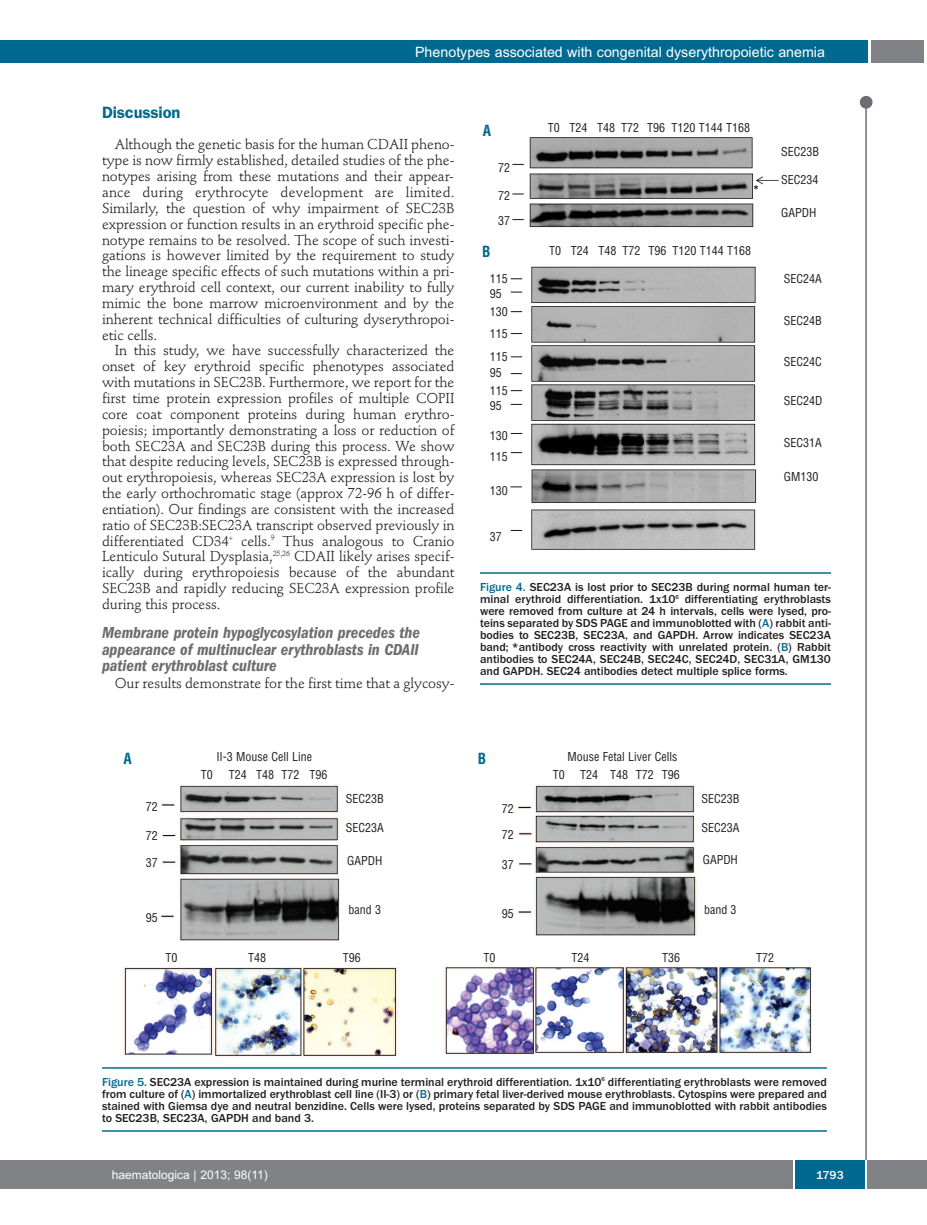
<style>
.page{position:relative;width:927px;height:1225px;background:#fff}
.page>*{position:absolute;margin:0;border:0;box-sizing:border-box;transform-origin:0 0}
.t1{font:italic 600 condensed 16.5px/16.5px "Franklin Gothic";color:#6c6d70;text-align:justify}
.t2{font:600 16.5px "Franklin Gothic";letter-spacing:-.01em;color:#006991}
.t3{font:700 condensed 15px "Helvetica";color:#006991}
.t4{font:14.25px/15.9px "Stempel Schneidler";letter-spacing:-.005em;color:#231f20;text-align:justify}
.t5{font:14.25px "Arial";color:#fff}
.t6{font:500 12px/12px "Franklin Gothic";color:#231f20;text-align:justify}
.t7{font:condensed 12px/22.5px "Helvetica";color:#231f20}
.t8{font:12px "Arial";color:#fff}
.t9{font:500 12px "Franklin Gothic";color:#fff}
.s1{color:#006991}
</style>
<div class="page">
<div style="left:860px;top:96px;width:12px;height:13px;background:#6c6d70;border-radius:50%"></div>
<hr style="left:865px;top:98px;width:2px;height:1062px;background:#6c6d70">
<div style="left:871px;top:40px;width:52px;height:22px;background:#808285"></div>
<div style="left:18px;top:40px;width:849px;height:22px;background:#006991"></div>
<div style="left:17px;top:1160px;width:910px;height:28px;background:#808285"></div>
<div style="left:795px;top:1160px;width:70px;height:28px;background:#006991"></div>
<hr style="left:793px;top:1160px;width:2px;height:28px;background:#fff">
<hr style="left:865px;top:1160px;width:2px;height:28px;background:#fff">
<div style="left:0;top:40px;width:19px;height:22px;background:#006991"></div>
<div style="left:0;top:1160px;width:18px;height:28px;background:#808285"></div>
<img style="left:122px;top:784px;width:690px;height:274px">
<hr style="left:102px;top:1067px;width:725px;height:1px;background:#006991">
<hr style="left:102px;top:1130px;width:725px;height:1px;background:#006991">
<img style="left:510px;top:137px;width:269px;height:413px">
<hr style="left:480px;top:572px;width:351px;height:2px;background:#006991">
<hr style="left:480px;top:683px;width:351px;height:2px;background:#006991">
<p class="t5" style="left:415px;top:44px;width:411px">Phenotypes associated with congenital dyserythropoietic anemia</p>
<p class="t2" style="left:102px;top:106px;width:80px">Discussion</p>
<p class="t4" style="left:102px;top:138px;width:354px;text-indent:13px">Although the genetic basis for the human CDAII pheno&shy;type is now firmly established, detailed studies of the phe&shy;notypes arising from these mutations and their appear&shy;ance during erythrocyte development are limited.<br>Similarly, the question of why impairment of SEC23B expression or function results in an erythroid specific phe&shy;notype remains to be resolved. The scope of such investi&shy;gations is however limited by the requirement to study the lineage specific effects of such mutations within a pri&shy;mary erythroid cell context, our current inability to fully mimic the bone marrow microenvironment and by the inherent technical difficulties of culturing dyserythropoi&shy;etic cells.</p>
<p class="t4" style="left:102px;top:344px;width:354px;text-indent:13px">In this study, we have successfully characterized the onset of key erythroid specific phenotypes associated with mutations in SEC23B. Furthermore, we report for the first time protein expression profiles of multiple COPII core coat component proteins during human erythro&shy;poiesis; importantly demonstrating a loss or reduction of both SEC23A and SEC23B during this process. We show that despite reducing levels, SEC23B is expressed through&shy;out erythropoiesis, whereas SEC23A expression is lost by the early orthochromatic stage (approx 72-96 h of differ&shy;entiation). Our findings are consistent with the increased ratio of SEC23B:SEC23A transcript observed previously in differentiated CD34<sup>+</sup> cells.<sup>9</sup> Thus analogous to Cranio Lenticulo Sutural Dysplasia,<sup>25,26</sup> CDAII likely arises specif&shy;ically during erythropoiesis because of the abundant SEC23B and rapidly reducing SEC23A expression profile during this process.</p>
<p class="t1" style="left:102px;top:625px;width:319px">Membrane protein hypoglycosylation precedes the appearance of multinuclear erythroblasts in CDAII patient erythroblast culture</p>
<p class="t4" style="left:115px;top:677px;width:341px">Our results demonstrate for the first time that a glycosy-</p>
<p class="t3" style="left:483px;top:122px;width:10px">A</p>
<p class="t7" style="left:548px;top:116px;width:204px">T0 T24 T48 T72 T96 T120 T144 T168</p>
<p class="t7" style="left:498px;top:156px;width:13px">72</p>
<p class="t7" style="left:498px;top:184px;width:13px;line-height:24.9px">72<br>37</p>
<p class="t7" style="left:781px;top:140px;width:39px">SEC23B</p>
<p class="t7" style="left:781px;top:169px;width:39px">SEC234</p>
<p class="t7" style="left:781px;top:201px;width:37px">GAPDH</p>
<p class="t3" style="left:482px;top:243px;width:10px">B</p>
<p class="t7" style="left:549px;top:240px;width:204px">T0 T24 T48 T72 T96 T120 T144 T168</p>
<p class="t7" style="left:490px;top:272px;width:19px;line-height:14.4px">115<br>95</p>
<p class="t7" style="left:490px;top:300px;width:19px;text-align:justify">130<br>115<br>115</p>
<p class="t7" style="left:490px;top:364px;width:19px;line-height:18px">95<br>115</p>
<p class="t7" style="left:490px;top:395px;width:13px">95</p>
<p class="t7" style="left:490px;top:425px;width:19px;line-height:21px">130<br>115</p>
<p class="t7" style="left:490px;top:480px;width:19px">130</p>
<p class="t7" style="left:490px;top:525px;width:13px">37</p>
<p class="t7" style="left:784px;top:268px;width:39px">SEC24A</p>
<p class="t7" style="left:784px;top:310px;width:39px">SEC24B</p>
<p class="t7" style="left:784px;top:350px;width:39px">SEC24C</p>
<p class="t7" style="left:784px;top:389px;width:40px">SEC24D</p>
<p class="t7" style="left:784px;top:431px;width:39px">SEC31A</p>
<p class="t7" style="left:784px;top:466px;width:36px">GM130</p>
<p class="t6" style="left:480px;top:580px;width:352px"><span class="s1">Figure 4.</span> SEC23A is lost prior to SEC23B during normal human ter&shy;minal erythroid differentiation. 1x10<sup>6</sup> differentiating erythroblasts were removed from culture at 24 h intervals, cells were lysed, pro&shy;teins separated by SDS PAGE and immunoblotted with (<span class="s1">A</span>) rabbit anti&shy;bodies to SEC23B, SEC23A, and GAPDH. Arrow indicates SEC23A band; *antibody cross reactivity with unrelated protein. (<span class="s1">B</span>) Rabbit antibodies to SEC24A, SEC24B, SEC24C, SEC24D, SEC31A, GM130 and GAPDH. SEC24 antibodies detect multiple splice forms.</p>
<p class="t7" style="left:216px;top:746px;width:97px">II-3 Mouse Cell Line</p>
<p class="t7" style="left:568px;top:746px;width:111px">Mouse Fetal Liver Cells</p>
<p class="t7" style="left:346px;top:788px;width:39px">SEC23B</p>
<p class="t7" style="left:346px;top:817px;width:39px">SEC23A</p>
<p class="t7" style="left:347px;top:849px;width:37px">GAPDH</p>
<p class="t3" style="left:124px;top:750px;width:10px">A</p>
<p class="t3" style="left:478px;top:750px;width:10px">B</p>
<p class="t7" style="left:201px;top:763px;width:13px">T0</p>
<p class="t7" style="left:229px;top:763px;width:100px">T24 T48 T72 T96</p>
<p class="t7" style="left:553px;top:763px;width:13px">T0</p>
<p class="t7" style="left:580px;top:763px;width:101px">T24 T48 T72 T96</p>
<p class="t7" style="left:146px;top:795px;width:13px">72</p>
<p class="t7" style="left:146px;top:824px;width:13px">72</p>
<p class="t7" style="left:146px;top:851px;width:13px">37</p>
<p class="t7" style="left:502px;top:796px;width:13px;line-height:25.5px">72<br>72</p>
<p class="t7" style="left:502px;top:853px;width:13px">37</p>
<p class="t7" style="left:146px;top:906px;width:13px">95</p>
<p class="t7" style="left:348px;top:899px;width:34px">band 3</p>
<p class="t7" style="left:502px;top:902px;width:13px">95</p>
<p class="t7" style="left:701px;top:787px;width:39px">SEC23B</p>
<p class="t7" style="left:701px;top:816px;width:39px">SEC23A</p>
<p class="t7" style="left:703px;top:849px;width:37px">GAPDH</p>
<p class="t7" style="left:704px;top:898px;width:34px">band 3</p>
<p class="t7" style="left:166px;top:946px;width:13px">T0</p>
<p class="t7" style="left:248px;top:946px;width:19px">T48</p>
<p class="t7" style="left:343px;top:946px;width:19px">T96</p>
<p class="t7" style="left:483px;top:946px;width:13px">T0</p>
<p class="t7" style="left:571px;top:946px;width:19px">T24</p>
<p class="t7" style="left:662px;top:946px;width:19px">T36</p>
<p class="t7" style="left:756px;top:946px;width:19px">T72</p>
<p class="t6" style="left:102px;top:1075px;width:726px"><span class="s1">Figure 5.</span> SEC23A expression is maintained during murine terminal erythroid differentiation. 1x10<sup>6</sup> differentiating erythroblasts were removed from culture of (<span class="s1">A</span>) immortalized erythroblast cell line (II-3) or (<span class="s1">B</span>) primary fetal liver-derived mouse erythroblasts. Cytospins were prepared and stained with Giemsa dye and neutral benzidine. Cells were lysed, proteins separated by SDS PAGE and immunoblotted with rabbit antibodies to SEC23B, SEC23A, GAPDH and band 3.</p>
<p class="t8" style="left:112px;top:1167px;width:158px">haematologica | 2013; 98(11)</p>
<p class="t9" style="left:816px;top:1167px;width:29px">1793</p>
</div>
